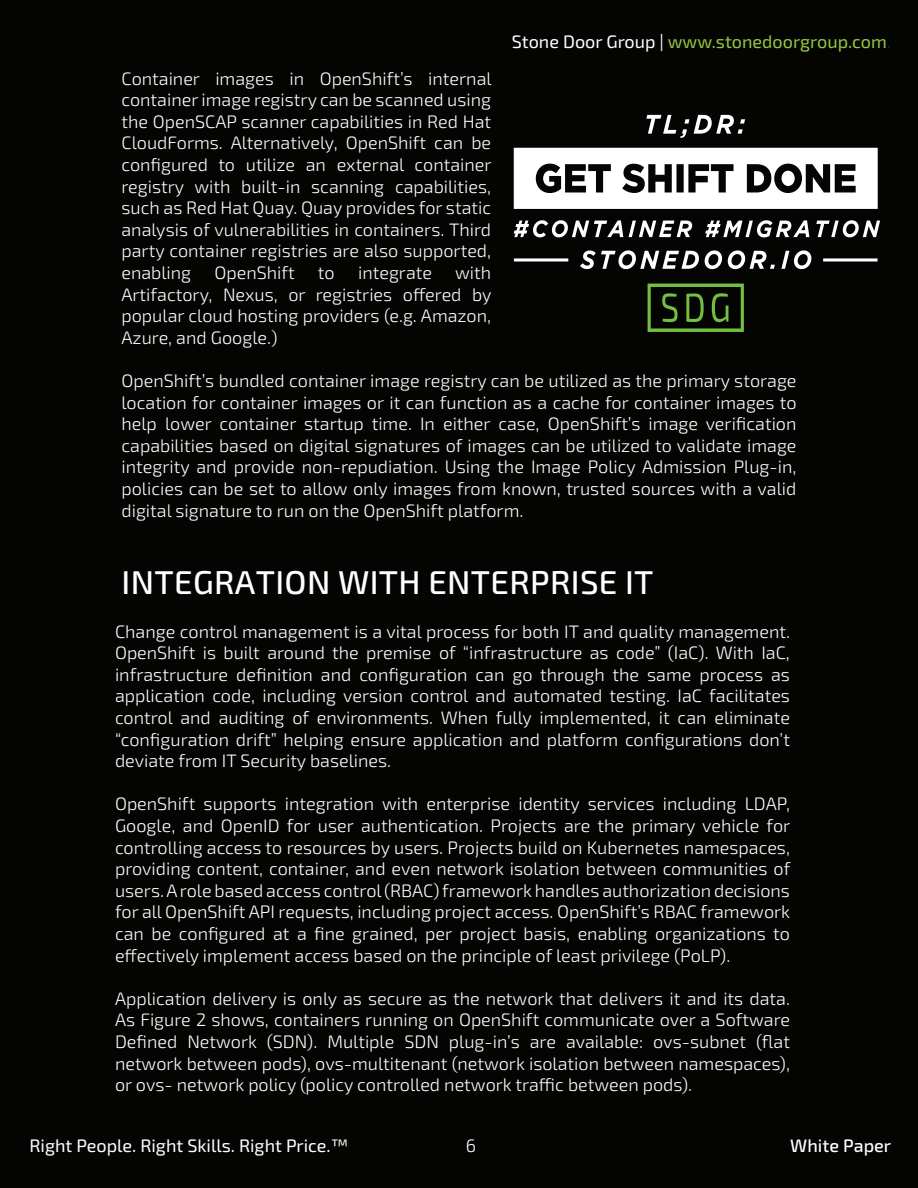
<style>
.page{position:relative;width:918px;height:1188px;background:#040503}
.page>*{position:absolute;margin:0;border:0;box-sizing:border-box;transform-origin:0 0}
.t1{font:500 33px "Exo 2.0";letter-spacing:.01em;color:#fff}
.t2{font:300 18px/21.6px "Exo 2.0";color:#fff;text-align:justify}
.t3{font:18px "Exo 2.0";color:#97c93c}
.t4{font:18px "Exo 2.0";color:#fff}
.t5{font:500 18px "Exo 2.0";color:#fff}
.s1{color:#fff}
.s2{color:#231f20}
</style>
<div class="page">
<svg style="left:514px;top:220px;width:109px;height:17px"></svg>
<svg style="left:629px;top:221px;width:63px;height:16px"></svg>
<svg style="left:705px;top:220px;width:104px;height:17px"></svg>
<svg style="left:816px;top:220px;width:64px;height:17px"></svg>
<svg style="left:646px;top:115px;width:99px;height:23px"></svg>
<svg style="left:514px;top:148px;width:364px;height:61px"></svg>
<svg style="left:580px;top:250px;width:119px;height:19px"></svg>
<svg style="left:705px;top:250px;width:17px;height:19px"></svg>
<svg style="left:728px;top:250px;width:47px;height:19px"></svg>
<svg style="left:781px;top:250px;width:30px;height:19px"></svg>
<hr style="left:514px;top:259px;width:54px;height:2px;background:#fff">
<hr style="left:823px;top:259px;width:55px;height:2px;background:#fff">
<svg style="left:648px;top:284px;width:96px;height:48px;background:#263f16"></svg>
<p class="t3" style="left:512px;top:31px;width:381px"><span class="s1">Stone Door Group |</span> www.stonedoorgroup.com<span class="s2">.</span></p>
<p class="t2" style="left:122px;top:68px;width:372px">Container images in OpenShift’s internal container image registry can be scanned using the OpenSCAP scanner capabilities in Red Hat CloudForms. Alternatively, OpenShift can be configured to utilize an external container registry with built-in scanning capabilities, such as Red Hat Quay. Quay provides for static analysis of vulnerabilities in containers. Third party container registries are also supported, enabling</p>
<p class="t2" style="left:215px;top:262px;width:82px">OpenShift</p>
<p class="t2" style="left:318px;top:262px;width:18px">to</p>
<p class="t2" style="left:358px;top:262px;width:76px">integrate</p>
<p class="t2" style="left:122px;top:262px;width:372px;text-indent:334px">with Artifactory, Nexus, or registries offered by popular cloud hosting providers (e.g. Amazon, Azure, and Google.)</p>
<p class="t2" style="left:122px;top:370px;width:677px">OpenShift’s bundled container image registry can be utilized as the primary storage location for container images or it can function as a cache for container images to help lower container startup time. In either case, OpenShift’s image verification capabilities based on digital signatures of images can be utilized to validate image integrity and provide non-repudiation. Using the Image Policy Admission Plug-in, policies can be set to allow only images from known, trusted sources with a valid digital signature to run on the OpenShift platform.</p>
<p class="t1" style="left:122px;top:563px;width:533px">INTEGRATION WITH ENTERPRISE IT</p>
<p class="t2" style="left:115px;top:621px;width:677px">Change control management is a vital process for both IT and quality management.<br>OpenShift is built around the premise of “infrastructure as code” (IaC). With IaC, infrastructure definition and configuration can go through the same process as application code, including version control and automated testing. IaC facilitates control and auditing of environments. When fully implemented, it can eliminate “configuration drift” helping ensure application and platform configurations don’t deviate from IT Security baselines.</p>
<p class="t2" style="left:115px;top:794px;width:677px">OpenShift supports integration with enterprise identity services including LDAP, Google, and OpenID for user authentication. Projects are the primary vehicle for controlling access to resources by users. Projects build on Kubernetes namespaces, providing content, container, and even network isolation between communities of users. A role based access control (RBAC) framework handles authorization decisions for all OpenShift API requests, including project access. OpenShift’s RBAC framework can be configured at a fine grained, per project basis, enabling organizations to effectively implement access based on the principle of least privilege (PoLP).</p>
<p class="t2" style="left:115px;top:988px;width:677px">Application delivery is only as secure as the network that delivers it and its data.<br>As Figure 2 shows, containers running on OpenShift communicate over a Software Defined Network (SDN). Multiple SDN plug-in’s are available: ovs-subnet (flat network between pods), ovs-multitenant (network isolation between namespaces), or ovs- network policy (policy controlled network traffic between pods).</p>
<p class="t4" style="left:29px;top:1135px;width:320px">Right People. Right Skills. Right Price.™</p>
<p class="t2" style="left:466px;top:1135px;width:12px">6</p>
<p class="t5" style="left:790px;top:1135px;width:102px">White Paper</p>
</div>
